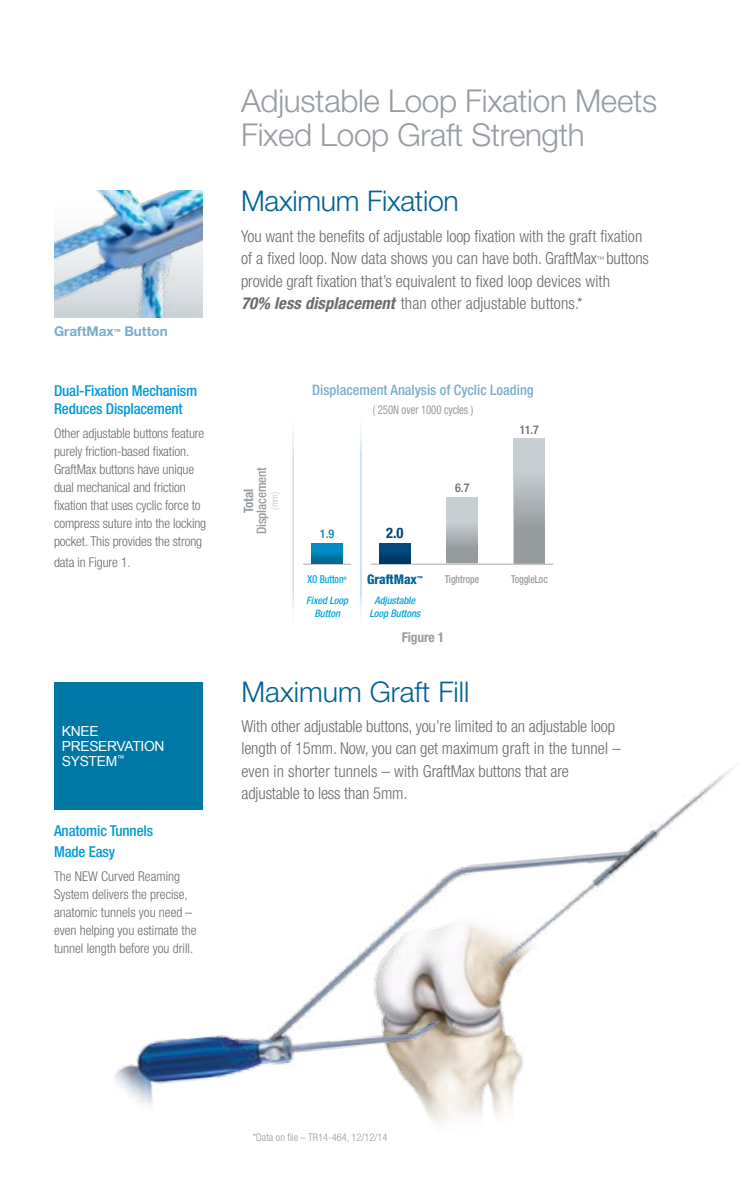
<style>
.page{position:relative;width:756px;height:1188px;background:#fff}
.page>*{position:absolute;margin:0;border:0;box-sizing:border-box;transform-origin:0 0}
.t1{font:300 31.5px/34.5px "Helvetica Neue LT Std";letter-spacing:-.01em;color:#969ca1}
.t2{font:300 28.5px "Helvetica Neue LT Std";letter-spacing:-.005em;color:#006294}
.t3{font:300 condensed 16.5px/22.5px "Helvetica Neue LT Std";letter-spacing:-.01em;color:#676c70}
.t4{font:500 condensed 15px/18px "Helvetica Neue LT Std";letter-spacing:-.01em;color:#0099d8}
.t5{font:700 condensed 14.55px "Helvetica Neue LT Std";color:#004578}
.t6{font:500 condensed 14.4px "Helvetica Neue LT Std";color:#7aadca}
.t7{font:13.8px/14.5px "Arial";letter-spacing:-.025em;color:#fff}
.t8{font:300 condensed 13.5px/18px "Helvetica Neue LT Std";letter-spacing:-.01em;color:#676c70}
.t9{font:700 13.5px "Helvetica Neue LT Std";color:#7aadca}
.t10{font:700 condensed 13.5px "Helvetica Neue LT Std";letter-spacing:-.01em;color:#969ca1}
.t11{font:800 condensed 13.35px "Helvetica Neue LT Std";letter-spacing:-.005em;color:#006294}
.t12{font:500 condensed 13.05px "Helvetica Neue LT Std";letter-spacing:-.01em;color:#969ca1}
.t13{font:700 condensed 13.05px "Helvetica Neue LT Std";letter-spacing:-.01em;color:#969ca1}
.t14{font:condensed 12.15px "Helvetica Neue LT Std";letter-spacing:-.005em;color:#969ca1;scale:.88 1}
.t15{font:500 condensed 12.15px "Helvetica Neue LT Std";color:#676c70}
.t16{font:500 condensed 12.15px "Helvetica Neue LT Std";color:#0082be}
.t17{font:500 condensed 10.95px "Helvetica Neue LT Std";letter-spacing:-.005em;color:#969ca1;scale:.88 1}
.t18{font:500 condensed 10.95px "Helvetica Neue LT Std";letter-spacing:-.005em;color:#00a6de;scale:.88 1}
.t19{font:300 condensed 10.5px "Helvetica Neue LT Std";color:#969ca1}
.t20{font:italic 500 condensed 10.35px/12.8px "Helvetica Neue LT Std";letter-spacing:-.01em;color:#00a6de;text-align:center}
.t21{font:300 condensed 9.75px "Helvetica Neue LT Std";color:#bcc2c5}
.t22{font:800 condensed 5.7px "Helvetica Neue LT Std";color:#006294}
.t23{font:500 condensed 4.8px "Helvetica Neue LT Std";color:#00a6de;scale:.88 1}
.s1{font-size:7.8px}
.s2{font-weight:700;font-style:italic}
</style>
<div class="page">
<div style="left:54px;top:682px;width:148px;height:128px;background:#0077a5"></div>
<img style="left:115px;top:731px;width:618px;height:392px">
<hr style="left:371px;top:564px;width:183px;height:1px;background:#b7b9bb">
<hr style="left:303px;top:564px;width:48px;height:1px;background:#b7b9bb">
<div style="left:312px;top:543px;width:31px;height:20px;background:#008dc7"></div>
<div style="left:379px;top:543px;width:31px;height:20px;background:#004a80"></div>
<div style="left:447px;top:497px;width:31px;height:66px;background:#c8cfd3"></div>
<div style="left:514px;top:439px;width:31px;height:124px;background:#c8cfd3"></div>
<svg style="left:312px;top:553px;width:31px;height:10px"></svg>
<svg style="left:379px;top:554px;width:31px;height:9px"></svg>
<div style="left:447px;top:521px;width:31px;height:42px;background:linear-gradient(to bottom,#c2c9cd,#8c9194)"></div>
<div style="left:514px;top:469px;width:31px;height:94px;background:linear-gradient(to bottom,#c1c8cc,#8b9092)"></div>
<img style="left:54px;top:190px;width:148px;height:128px">
<p class="t9" style="left:54px;top:323px;width:115px">GraftMax<sup>™</sup> Button</p>
<p class="t4" style="left:54px;top:381px;width:145px">Dual-Fixation Mechanism<br>Reduces Displacement</p>
<p class="t8" style="left:54px;top:424px;width:154px">Other adjustable buttons feature purely friction-based fixation.<br>GraftMax buttons have unique dual mechanical and friction fixation that uses cyclic force to compress suture into the locking pocket. This provides the strong</p>
<p class="t8" style="left:54px;top:553px;width:78px">data in Figure 1.</p>
<p class="t7" style="left:62px;top:724px;width:104px">KNEE<br>PRESERVATION<br>SYSTEM<sup>™</sup></p>
<p class="t4" style="left:54px;top:820px;width:101px;line-height:21px">Anatomic Tunnels<br>Made Easy</p>
<p class="t8" style="left:54px;top:867px;width:144px">The NEW Curved Reaming<br>System delivers the precise, anatomic tunnels you need – even helping you estimate the tunnel length before you drill.</p>
<h1 class="t1" style="left:241px;top:83px;width:418px">Adjustable Loop Fixation Meets<br>Fixed Loop Graft Strength</h1>
<h2 class="t2" style="left:241px;top:183px;width:219px">Maximum Fixation</h2>
<p class="t3" style="left:241px;top:225px;width:409px">You want the benefits of adjustable loop fixation with the graft fixation of a fixed loop. Now data shows you can have both. GraftMax<span class="s1">™</span> buttons provide graft fixation that’s equivalent to fixed loop devices with<br><span class="s2">70% less displacement</span> than other adjustable buttons.*</p>
<p class="t6" style="left:312px;top:381px;width:223px">Displacement Analysis of Cyclic Loading</p>
<p class="t14" style="left:373px;top:402px;width:116px">( 250N over 1000 cycles )</p>
<p class="t12" style="left:254px;top:534px;width:69px;rotate:-90deg">Displacement</p>
<p class="t13" style="left:241px;top:513px;width:26px;rotate:-90deg">Total</p>
<p class="t21" style="left:269px;top:510px;width:19px;rotate:-90deg">(mm)</p>
<p class="t16" style="left:320px;top:527px;width:16px">1.9</p>
<p class="t5" style="left:386px;top:524px;width:19px">2.0</p>
<p class="t15" style="left:455px;top:481px;width:16px">6.7</p>
<p class="t15" style="left:520px;top:422px;width:21px">11.7</p>
<p class="t18" style="left:307px;top:573px;width:43px">XO Button</p>
<p class="t23" style="left:344px;top:575px;width:5px">®</p>
<p class="t11" style="left:367px;top:571px;width:51px">GraftMax</p>
<p class="t22" style="left:417px;top:575px;width:7px">™</p>
<p class="t17" style="left:445px;top:573px;width:41px">Tightrope</p>
<p class="t17" style="left:511px;top:573px;width:43px">ToggleLoc</p>
<p class="t20" style="left:306px;top:594px;width:43px">Fixed Loop<br>Button</p>
<p class="t20" style="left:369px;top:594px;width:52px">Adjustable<br>Loop Buttons</p>
<p class="t10" style="left:402px;top:629px;width:44px">Figure 1</p>
<h2 class="t2" style="left:242px;top:675px;width:229px">Maximum Graft Fill</h2>
<p class="t3" style="left:242px;top:714px;width:381px">With other adjustable buttons, you’re limited to an adjustable loop length of 15mm. Now, you can get maximum graft in the tunnel – even in shorter tunnels – with GraftMax buttons that are adjustable to less than 5mm.</p>
<p class="t19" style="left:253px;top:1132px;width:136px">*Data on file – TR14-464, 12/12/14</p>
</div>
